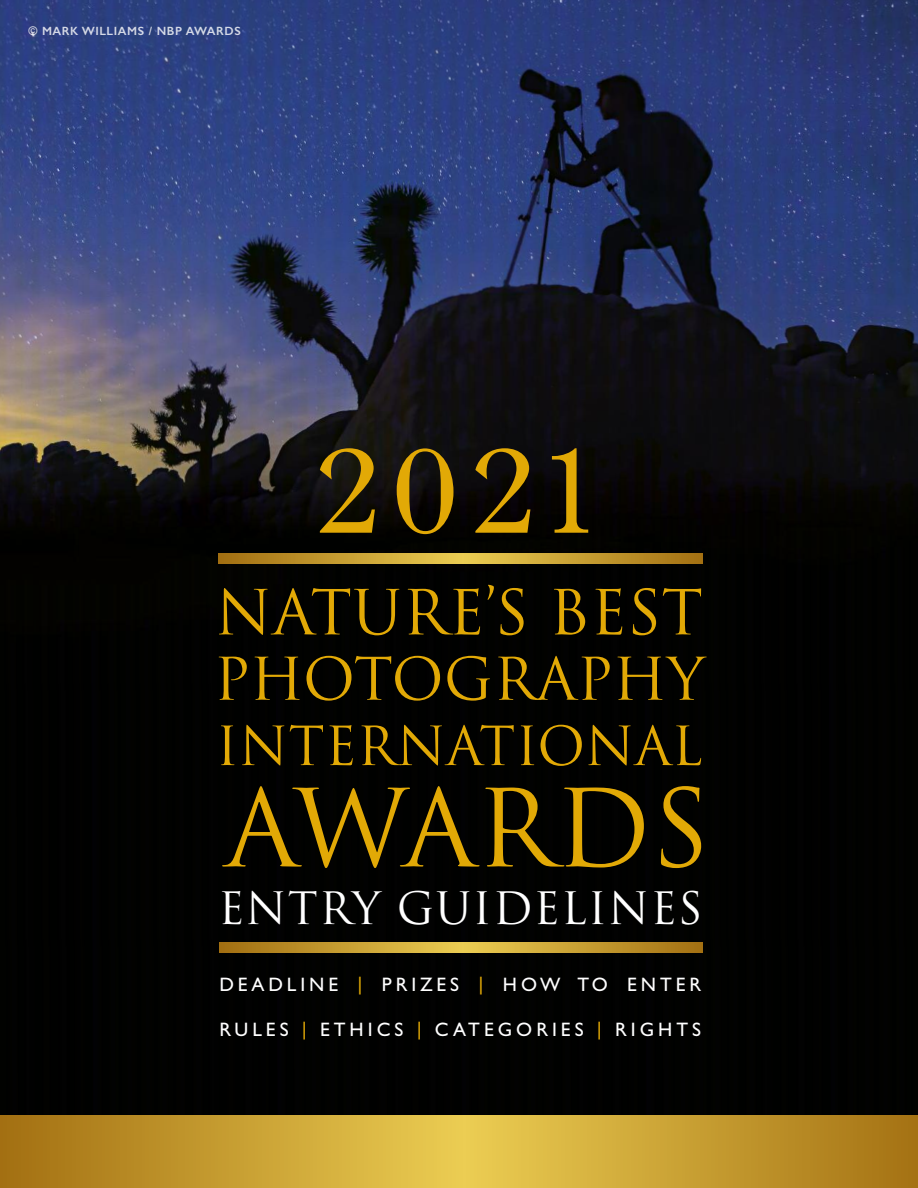
<style>
.page{position:relative;width:918px;height:1188px;background:#fff}
.page>*{position:absolute;margin:0;border:0;box-sizing:border-box;transform-origin:0 0}
.t1{font:138px "Devanagari";color:#e2a906}
.t2{font:104.55px "Trajan";color:#e2a906}
.t3{font:60.45px "Trajan";color:#e2a906}
.t4{font:57.15px "Trajan";letter-spacing:-.005em;color:#e2a906}
.t5{font:52.5px "Trajan";color:#e2a906}
.t6{font:43.5px "Trajan";letter-spacing:.025em;color:#fff}
.t7{font:19.5px "Gill Sans";letter-spacing:.205em;color:#fff}
.t8{font:600 12px "Gill Sans";letter-spacing:.05em;color:rgb(255 255 255/.8)}
.s1{color:#e2a906}
</style>
<div class="page">
<img style="left:0;top:0;width:918px;height:1116px">
<svg style="left:0;top:1116px;width:918px;height:72px;background:#c79e32"></svg>
<svg style="left:218px;top:554px;width:485px;height:10px;background:#c69e32"></svg>
<svg style="left:219px;top:943px;width:484px;height:9px;background:#c69d31"></svg>
<p class="t8" style="left:28px;top:23px;width:214px">© MARK WILLIAMS / NBP AWARDS</p>
<h1 class="t1" style="left:314px;top:404px;width:295px">2021</h1>
<h3 class="t3" style="left:215px;top:578px;width:490px">NATURE’S BEST</h3>
<h3 class="t4" style="left:214px;top:647px;width:493px">PHOTOGRAPHY</h3>
<h3 class="t5" style="left:216px;top:716px;width:488px">INTERNATIONAL</h3>
<h2 class="t2" style="left:225px;top:769px;width:487px">AWARDS</h2>
<h3 class="t6" style="left:218px;top:883px;width:486px">ENTRY GUIDELINES</h3>
<p class="t7" style="left:219px;top:972px;width:483px">DEADLINE <span class="s1">|</span> PRIZES <span class="s1">|</span> HOW TO ENTER</p>
<p class="t7" style="left:219px;top:1017px;width:483px">RULES <span class="s1">|</span> ETHICS <span class="s1">|</span> CATEGORIES <span class="s1">|</span> RIGHTS</p>
</div>
